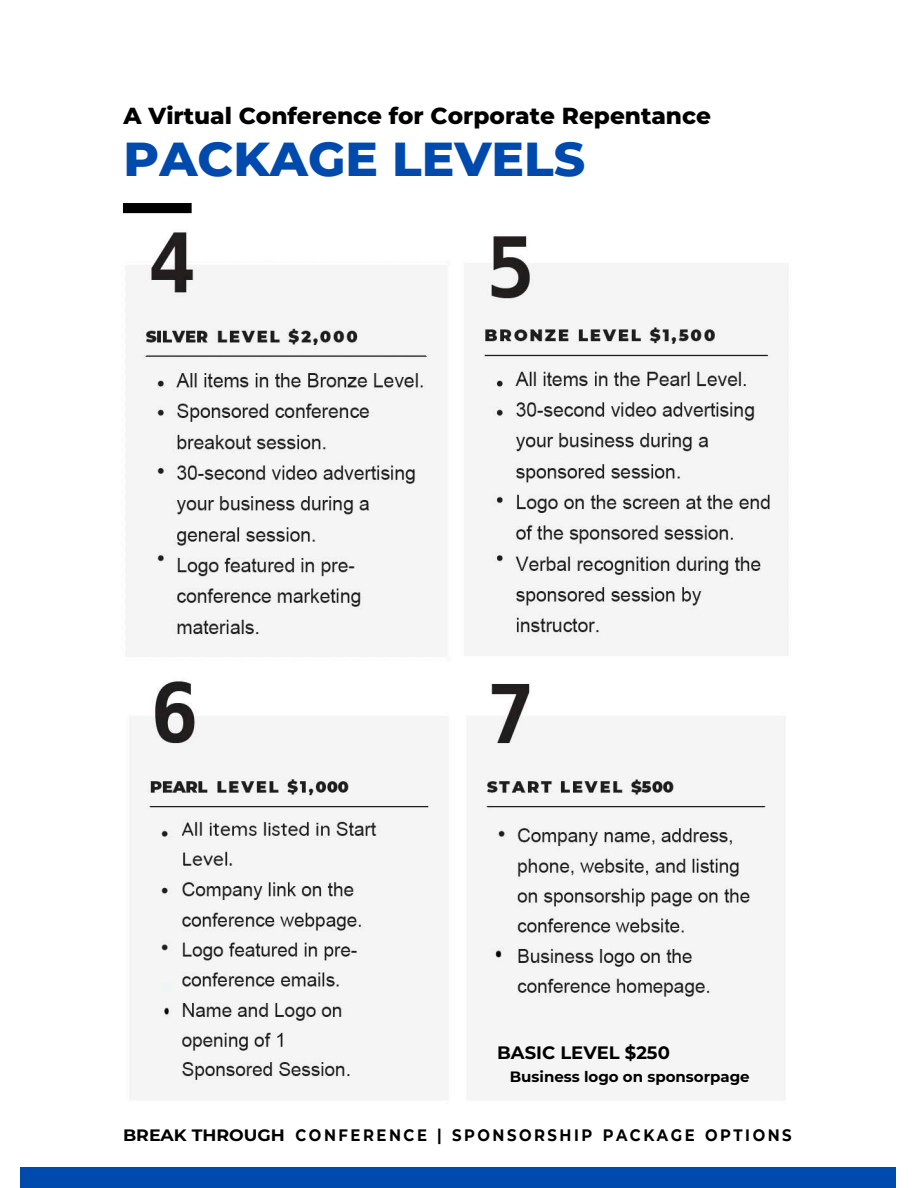
<style>
.page{position:relative;width:918px;height:1188px;background:#fff}
.page>*{position:absolute;margin:0;border:0;box-sizing:border-box;transform-origin:0 0}
.t1{font:800 48.6px "Montserrat";color:#004aad}
.t2{font:800 23.25px "Montserrat";color:#000}
.t3{font:700 18px "Montserrat";color:#000}
.t4{font:700 16.5px "Montserrat";letter-spacing:.17em;color:#000;scale:1.05 1}
.t5{font:700 15px "Montserrat";color:#000}
</style>
<div class="page">
<div style="left:21px;top:1167px;width:875px;height:21px;background:#004aad"></div>
<div style="left:123px;top:203px;width:69px;height:10px;background:#000"></div>
<img style="left:126px;top:232px;width:662px;height:424px">
<img style="left:130px;top:681px;width:655px;height:419px">
<p class="t2" style="left:124px;top:98px;width:589px">A Virtual Conference for Corporate Repentance</p>
<p class="t1" style="left:124px;top:129px;width:463px">PACKAGE LEVELS</p>
<p class="t3" style="left:497px;top:1039px;width:174px">BASIC LEVEL $250</p>
<p class="t5" style="left:510px;top:1066px;width:241px">Business logo on sponsorpage</p>
<p class="t4" style="left:123px;top:1123px;width:638px">BREAK THROUGH CONFERENCE | SPONSORSHIP PACKAGE OPTIONS</p>
</div>
